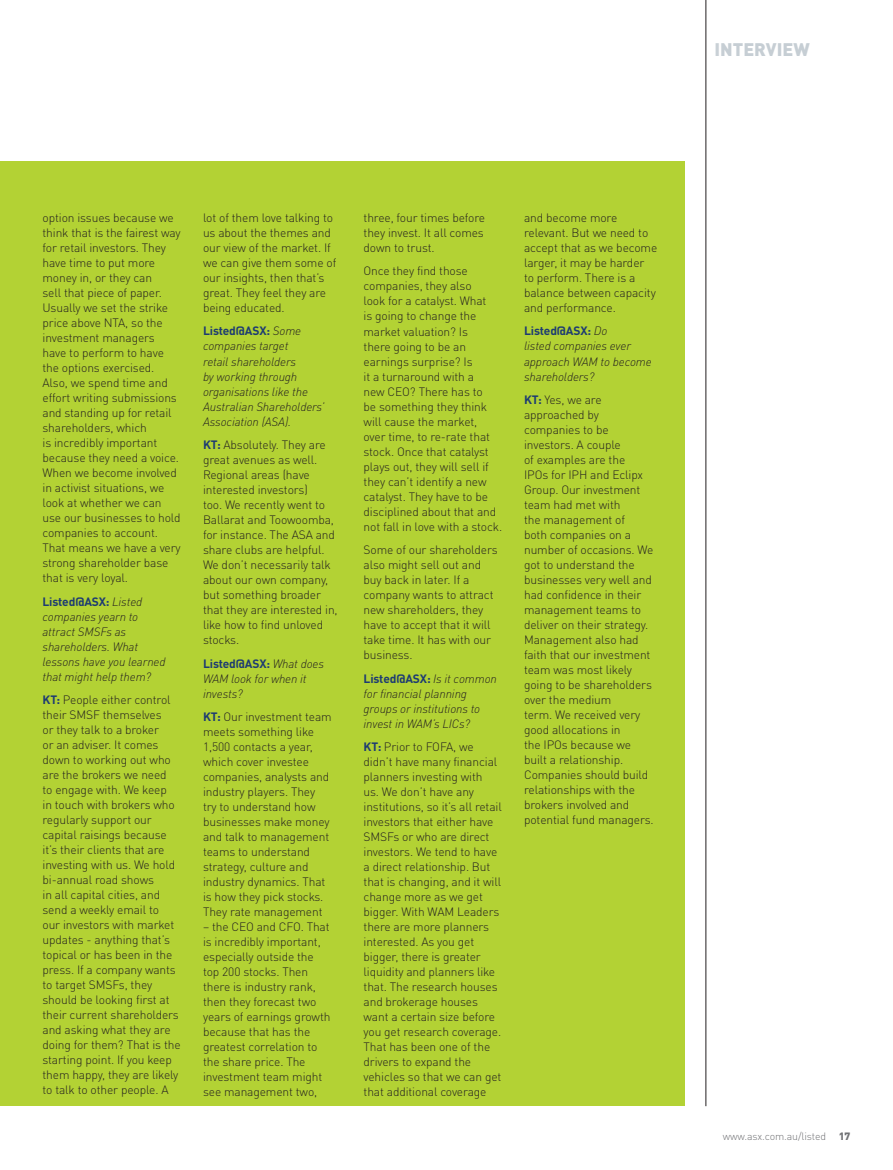
<style>
.page{position:relative;width:893px;height:1170px;background:#fff}
.page>*{position:absolute;margin:0;border:0;box-sizing:border-box;transform-origin:0 0}
.Listed_Strap_Feature{font:900 18px "DINOT";color:#c6ced4}
.Listed_Breakout_Body{font:300 12px/15px "DINOT";letter-spacing:-.01em;color:#231f20}
.Listed_Breakout_Ital{font:italic 300 12px/15px "DINOT";letter-spacing:-.01em;color:#231f20}
.t1{font:300 10.5px "DINOT";letter-spacing:-.01em;color:#717275}
.s1{font-weight:700;font-style:normal;color:#1d3b72}
.s2{font-weight:700;color:#1d3b72}
.s3{font-weight:900}
</style>
<div class="page">
<div style="left:0;top:162px;width:685px;height:944px;background:#b3d234"></div>
<hr style="left:705px;top:0;width:1px;height:1106px;background:#231f20">
<p class="Listed_Strap_Feature" style="left:714px;top:38px;width:97px">INTERVIEW</p>
<p class="Listed_Breakout_Body" style="left:43px;top:210px;width:140px">option issues because we think that is the fairest way for retail investors. They have time to put more money in, or they can<br>sell that piece of paper.<br>Usually we set the strike price above NTA, so the investment managers have to perform to have the options exercised.<br>Also, we spend time and effort writing submissions and standing up for retail shareholders, which<br>is incredibly important because they need a voice.<br>When we become involved in activist situations, we look at whether we can use our businesses to hold companies to account.<br>That means we have a very strong shareholder base that is very loyal.</p>
<p class="Listed_Breakout_Ital" style="left:43px;top:593px;width:125px"><span class="s1">Listed@ASX:</span> Listed companies yearn to attract SMSFs as shareholders. What lessons have you learned that might help them?</p>
<p class="Listed_Breakout_Body" style="left:43px;top:692px;width:140px"><span class="s2">KT:</span> People either control their SMSF themselves<br>or they talk to a broker<br>or an adviser. It comes down to working out who are the brokers we need<br>to engage with. We keep<br>in touch with brokers who regularly support our capital raisings because it’s their clients that are investing with us. We hold bi-annual road shows<br>in all capital cities, and send a weekly email to<br>our investors with market updates - anything that’s topical or has been in the press. If a company wants to target SMSFs, they should be looking first at their current shareholders and asking what they are doing for them? That is the starting point. If you keep them happy, they are likely to talk to other people. A</p>
<p class="Listed_Breakout_Body" style="left:203px;top:210px;width:135px">lot of them love talking to us about the themes and our view of the market. If we can give them some of our insights, then that’s great. They feel they are being educated.</p>
<p class="Listed_Breakout_Ital" style="left:203px;top:323px;width:123px"><span class="s1">Listed@ASX:</span> Some companies target<br>retail shareholders<br>by working through organisations like the<br>Australian Shareholders’<br>Association (ASA).</p>
<p class="Listed_Breakout_Body" style="left:203px;top:437px;width:136px"><span class="s2">KT:</span> Absolutely. They are great avenues as well.<br>Regional areas (have interested investors)<br>too. We recently went to<br>Ballarat and Toowoomba, for instance. The ASA and share clubs are helpful.<br>We don’t necessarily talk about our own company, but something broader that they are interested in, like how to find unloved stocks.</p>
<p class="Listed_Breakout_Ital" style="left:203px;top:655px;width:123px"><span class="s1">Listed@ASX:</span> What does<br>WAM look for when it invests?</p>
<p class="Listed_Breakout_Body" style="left:203px;top:709px;width:130px"><span class="s2">KT:</span> Our investment team meets something like<br>1,500 contacts a year, which cover investee companies, analysts and industry players. They try to understand how businesses make money and talk to management teams to understand strategy, culture and industry dynamics. That is how they pick stocks.<br>They rate management</p>
<p class="Listed_Breakout_Body" style="left:203px;top:919px;width:129px">– the CEO and CFO. That is incredibly important, especially outside the top 200 stocks. Then there is industry rank, then they forecast two years of earnings growth because that has the greatest correlation to the share price. The investment team might see management two,</p>
<p class="Listed_Breakout_Body" style="left:364px;top:210px;width:123px;text-align:justify">three, four times before they invest. It all comes down to trust.</p>
<p class="Listed_Breakout_Body" style="left:364px;top:263px;width:140px">Once they find those companies, they also<br>look for a catalyst. What<br>is going to change the market valuation? Is<br>there going to be an earnings surprise? Is<br>it a turnaround with a<br>new CEO? There has to<br>be something they think will cause the market, over time, to re-rate that stock. Once that catalyst plays out, they will sell if they can’t identify a new catalyst. They have to be disciplined about that and not fall in love with a stock.</p>
<p class="Listed_Breakout_Body" style="left:364px;top:542px;width:136px">Some of our shareholders also might sell out and buy back in later. If a company wants to attract new shareholders, they have to accept that it will take time. It has with our business.</p>
<p class="Listed_Breakout_Ital" style="left:364px;top:670px;width:135px"><span class="s1">Listed@ASX:</span> Is it common for financial planning groups or institutions to invest in WAM’s LICs?</p>
<p class="Listed_Breakout_Body" style="left:364px;top:739px;width:140px"><span class="s2">KT:</span> Prior to FOFA, we didn’t have many financial planners investing with<br>us. We don’t have any institutions, so it’s all retail investors that either have<br>SMSFs or who are direct investors. We tend to have a direct relationship. But that is changing, and it will change more as we get bigger. With WAM Leaders there are more planners interested. As you get bigger, there is greater liquidity and planners like that. The research houses and brokerage houses want a certain size before you get research coverage.<br>That has been one of the drivers to expand the vehicles so that we can get that additional coverage</p>
<p class="Listed_Breakout_Body" style="left:524px;top:210px;width:135px">and become more relevant. But we need to accept that as we become larger, it may be harder to perform. There is a balance between capacity and performance.</p>
<p class="Listed_Breakout_Ital" style="left:524px;top:323px;width:129px"><span class="s1">Listed@ASX:</span> Do<br>listed companies ever approach WAM to become shareholders?</p>
<p class="Listed_Breakout_Body" style="left:524px;top:392px;width:131px"><span class="s2">KT:</span> Yes, we are approached by companies to be investors. A couple<br>of examples are the<br>IPOs for IPH and Eclipx<br>Group. Our investment team had met with<br>the management of<br>both companies on a number of occasions. We got to understand the businesses very well and had confidence in their management teams to deliver on their strategy.<br>Management also had faith that our investment team was most likely going to be shareholders over the medium<br>term. We received very good allocations in<br>the IPOs because we built a relationship.<br>Companies should build relationships with the brokers involved and potential fund managers.</p>
<p class="t1" style="left:723px;top:1129px;width:129px">www.asx.com.au/listed <span class="s3">17</span></p>
</div>
